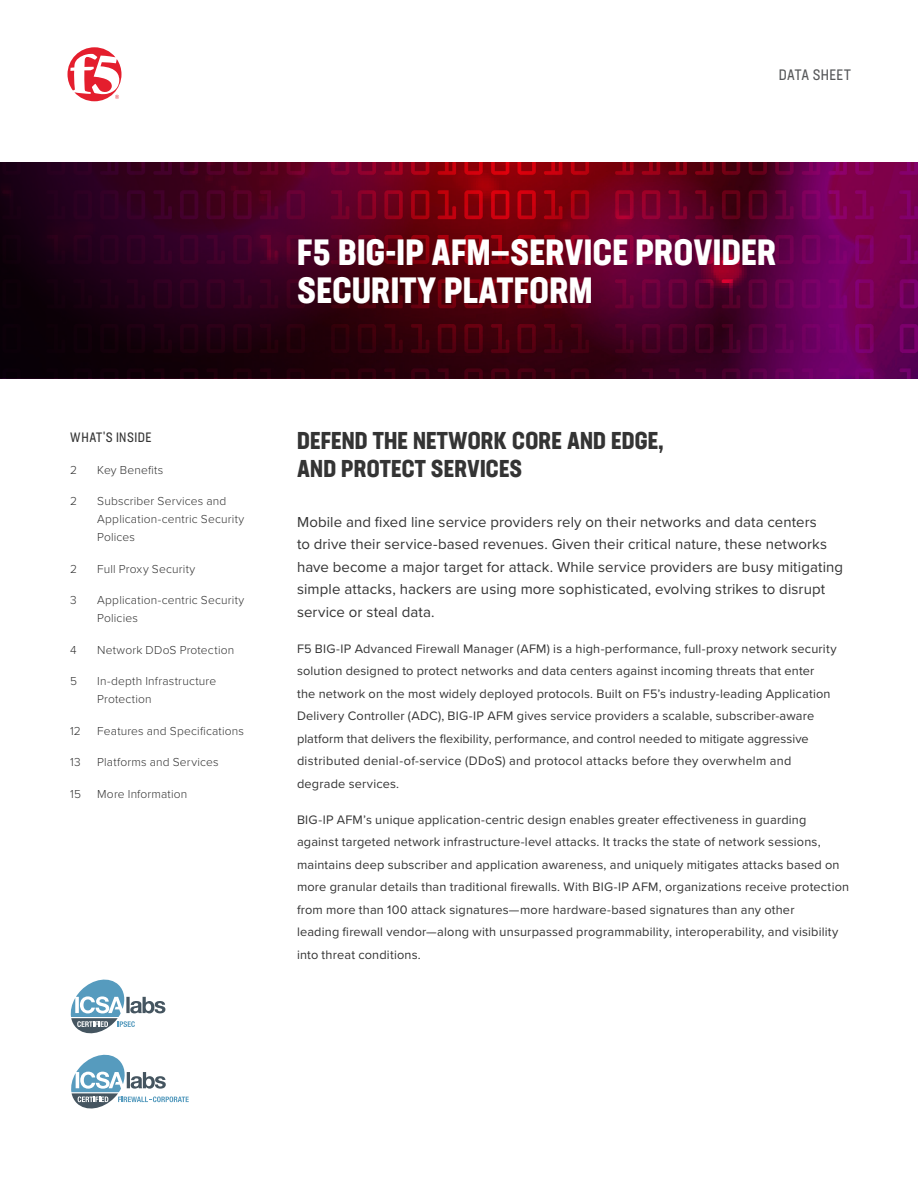
<style>
.page{position:relative;width:918px;height:1188px;background:#fff}
.page>*{position:absolute;margin:0;border:0;box-sizing:border-box;transform-origin:0 0}
.t1{font:700 condensed 36px/37.5px "Neusa Next Std";letter-spacing:.01em;color:#fff}
.t2{font:700 condensed 24px/28.5px "Neusa Next Std";letter-spacing:.01em;color:#343434}
.t3{font:15px/22.5px "Proxima Nova";letter-spacing:.005em;color:#343434}
.t4{font:condensed 15px "Neusa Next Std";letter-spacing:.025em;color:#58595b}
.t5{font:condensed 13.5px "Neusa Next Std";letter-spacing:.035em;color:#343434}
.t6{font:12.75px/22.5px "Proxima Nova";letter-spacing:.015em;color:#343434}
.t7{font:300 12px/18px "Proxima Nova";letter-spacing:.015em;color:#343434}
</style>
<div class="page">
<img style="left:505px;top:162px;width:413px;height:216px">
<svg style="left:0;top:162px;width:505px;height:216px;background:#390014"></svg>
<svg style="left:68px;top:47px;width:54px;height:54px"></svg>
<svg style="left:71px;top:1054px;width:118px;height:55px"></svg>
<svg style="left:70px;top:979px;width:95px;height:55px"></svg>
<p class="t4" style="left:779px;top:65px;width:73px">DATA SHEET</p>
<p class="t5" style="left:70px;top:429px;width:83px">WHAT'S INSIDE</p>
<p class="t7" style="left:70px;top:460px;width:8px">2</p>
<p class="t7" style="left:97px;top:460px;width:68px">Key Benefits</p>
<p class="t7" style="left:70px;top:492px;width:8px">2</p>
<p class="t7" style="left:97px;top:492px;width:149px">Subscriber Services and<br>Application-centric Security<br>Polices</p>
<p class="t7" style="left:70px;top:559px;width:8px">2</p>
<p class="t7" style="left:97px;top:559px;width:100px">Full Proxy Security</p>
<p class="t7" style="left:70px;top:591px;width:8px">3</p>
<p class="t7" style="left:97px;top:591px;width:149px">Application-centric Security<br>Policies</p>
<p class="t7" style="left:70px;top:640px;width:8px">4</p>
<p class="t7" style="left:97px;top:640px;width:139px">Network DDoS Protection</p>
<p class="t7" style="left:70px;top:672px;width:8px">5</p>
<p class="t7" style="left:97px;top:672px;width:120px">In-depth Infrastructure<br>Protection</p>
<p class="t7" style="left:70px;top:721px;width:12px">12</p>
<p class="t7" style="left:97px;top:721px;width:148px">Features and Specifications</p>
<p class="t7" style="left:70px;top:753px;width:12px">13</p>
<p class="t7" style="left:97px;top:753px;width:123px">Platforms and Services</p>
<p class="t7" style="left:70px;top:784px;width:12px">15</p>
<p class="t7" style="left:97px;top:784px;width:92px">More Information</p>
<h1 class="t1" style="left:297px;top:233px;width:481px">F5 BIG-IP AFM—SERVICE PROVIDER<br>SECURITY PLATFORM</h1>
<h2 class="t2" style="left:297px;top:426px;width:368px">DEFEND THE NETWORK CORE AND EDGE,<br>AND PROTECT SERVICES</h2>
<p class="t3" style="left:297px;top:510px;width:548px">Mobile and fixed line service providers rely on their networks and data centers<br>to drive their service-based revenues. Given their critical nature, these networks have become a major target for attack. While service providers are busy mitigating simple attacks, hackers are using more sophisticated, evolving strikes to disrupt service or steal data.</p>
<p class="t6" style="left:297px;top:637px;width:541px">F5 BIG-IP Advanced Firewall Manager (AFM) is a high-performance, full-proxy network security solution designed to protect networks and data centers against incoming threats that enter<br>the network on the most widely deployed protocols. Built on F5’s industry-leading Application Delivery Controller (ADC), BIG-IP AFM gives service providers a scalable, subscriber-aware platform that delivers the flexibility, performance, and control needed to mitigate aggressive distributed denial-of-service (DDoS) and protocol attacks before they overwhelm and degrade services.</p>
<p class="t6" style="left:297px;top:808px;width:554px">BIG-IP AFM’s unique application-centric design enables greater effectiveness in guarding against targeted network infrastructure-level attacks. It tracks the state of network sessions, maintains deep subscriber and application awareness, and uniquely mitigates attacks based on more granular details than traditional firewalls. With BIG-IP AFM, organizations receive protection from more than 100 attack signatures—more hardware-based signatures than any other<br>leading firewall vendor—along with unsurpassed programmability, interoperability, and visibility into threat conditions.</p>
</div>
